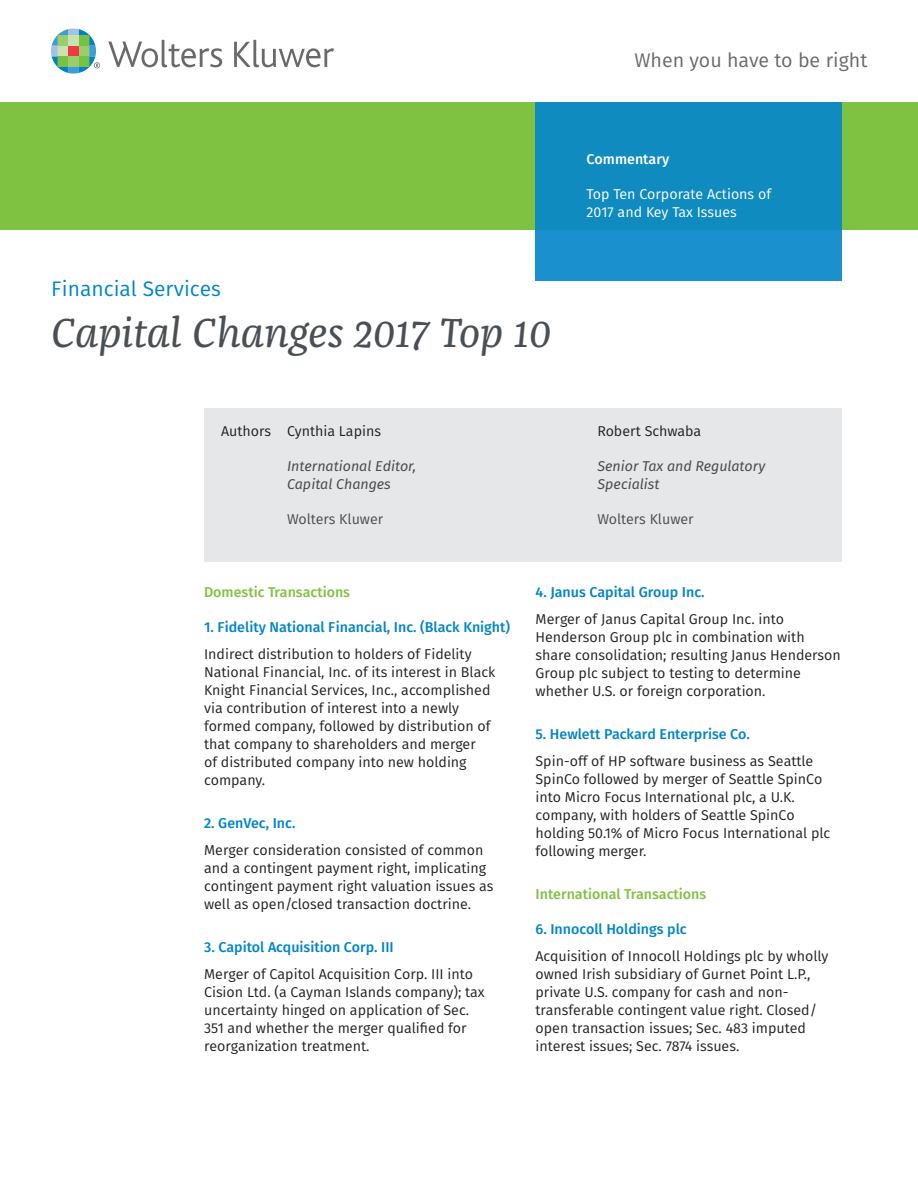
<style>
.page{position:relative;width:918px;height:1188px;background:#fff}
.page>*{position:absolute;margin:0;border:0;box-sizing:border-box;transform-origin:0 0}
.Headline{font:italic 42px "Franziska Pro";color:#4a4f55}
.Division_Name{font:21px "Fira Sans";color:#0084ca}
.t1{font:19.65px "Fira Sans";color:#69696c}
.Text{font:14.25px/18px "Fira Sans";color:#231f20}
.Subhead{font:500 14.25px "Fira Sans";color:#0084ca}
.Text-2{font:italic 14.25px/18px "Fira Sans";color:#4b4c4d}
.Subhead-2{font:500 14.25px "Fira Sans";color:#7fc241}
.Text-3{font:14.25px/18px "Fira Sans";color:#fff}
.Text-4{font:14.25px "Fira Sans";color:#4b4c4d}
.Text-5{font:500 14.25px "Fira Sans";color:#fff}
</style>
<div class="page">
<svg style="left:108px;top:40px;width:114px;height:27px"></svg>
<svg style="left:234px;top:40px;width:100px;height:27px"></svg>
<svg style="left:51px;top:28px;width:49px;height:46px"></svg>
<div style="left:0;top:102px;width:918px;height:128px;background:#7fc241"></div>
<div style="left:536px;top:102px;width:306px;height:179px;background:linear-gradient(to right,#138cc4,#138cc4)"></div>
<div style="left:204px;top:408px;width:638px;height:153px;background:#e6e7e9"></div>
<h3 class="t1" style="left:634px;top:46px;width:235px">When you have to be right</h3>
<p class="Division_Name" style="left:51px;top:274px;width:171px">Financial Services</p>
<p class="Headline" style="left:51px;top:307px;width:502px">Capital Changes 2017 Top 10</p>
<p class="Text" style="left:221px;top:422px;width:161px">Authors Cynthia Lapins</p>
<p class="Text-2" style="left:287px;top:457px;width:131px">International Editor,<br>Capital Changes</p>
<p class="Text-4" style="left:287px;top:509px;width:98px">Wolters Kluwer</p>
<p class="Text-5" style="left:587px;top:149px;width:84px">Commentary</p>
<p class="Text-3" style="left:587px;top:185px;width:186px">Top Ten Corporate Actions of<br>2017 and Key Tax Issues</p>
<p class="Text" style="left:597px;top:422px;width:105px">Robert Schwaba</p>
<p class="Text-2" style="left:597px;top:457px;width:169px">Senior Tax and Regulatory<br>Specialist</p>
<p class="Text-4" style="left:597px;top:509px;width:98px">Wolters Kluwer</p>
<p class="Subhead-2" style="left:204px;top:582px;width:148px">Domestic Transactions</p>
<p class="Subhead" style="left:204px;top:618px;width:308px">1. Fidelity National Financial, Inc. (Black Knight)</p>
<p class="Text" style="left:204px;top:645px;width:293px">Indirect distribution to holders of Fidelity National Financial, Inc. of its interest in Black Knight Financial Services, Inc., accomplished via contribution of interest into a newly formed company, followed by distribution of that company to shareholders and merger<br>of distributed company into new holding company.</p>
<p class="Subhead" style="left:204px;top:814px;width:93px">2. GenVec, Inc.</p>
<p class="Text" style="left:204px;top:841px;width:291px">Merger consideration consisted of common and a contingent payment right, implicating contingent payment right valuation issues as well as open/closed transaction doctrine.</p>
<p class="Subhead" style="left:204px;top:938px;width:191px">3. Capitol Acquisition Corp. III</p>
<p class="Text" style="left:204px;top:965px;width:282px">Merger of Capitol Acquisition Corp. III into Cision Ltd. (a Cayman Islands company); tax uncertainty hinged on application of Sec.<br>351 and whether the merger qualified for reorganization treatment.</p>
<p class="Subhead" style="left:536px;top:582px;width:171px">4. Janus Capital Group Inc.</p>
<p class="Text" style="left:536px;top:610px;width:307px">Merger of Janus Capital Group Inc. into Henderson Group plc in combination with share consolidation; resulting Janus Henderson Group plc subject to testing to determine whether U.S. or foreign corporation.</p>
<p class="Subhead" style="left:536px;top:725px;width:216px">5. Hewlett Packard Enterprise Co.</p>
<p class="Text" style="left:536px;top:752px;width:296px">Spin-off of HP software business as Seattle SpinCo followed by merger of Seattle SpinCo into Micro Focus International plc, a U.K. company, with holders of Seattle SpinCo holding 50.1% of Micro Focus International plc following merger.</p>
<p class="Subhead-2" style="left:536px;top:885px;width:172px">International Transactions</p>
<p class="Subhead" style="left:536px;top:920px;width:153px">6. Innocoll Holdings plc</p>
<p class="Text" style="left:536px;top:947px;width:295px">Acquisition of Innocoll Holdings plc by wholly owned Irish subsidiary of Gurnet Point L.P., private U.S. company for cash and non&shy;transferable contingent value right. Closed/ open transaction issues; Sec. 483 imputed interest issues; Sec. 7874 issues.</p>
</div>
